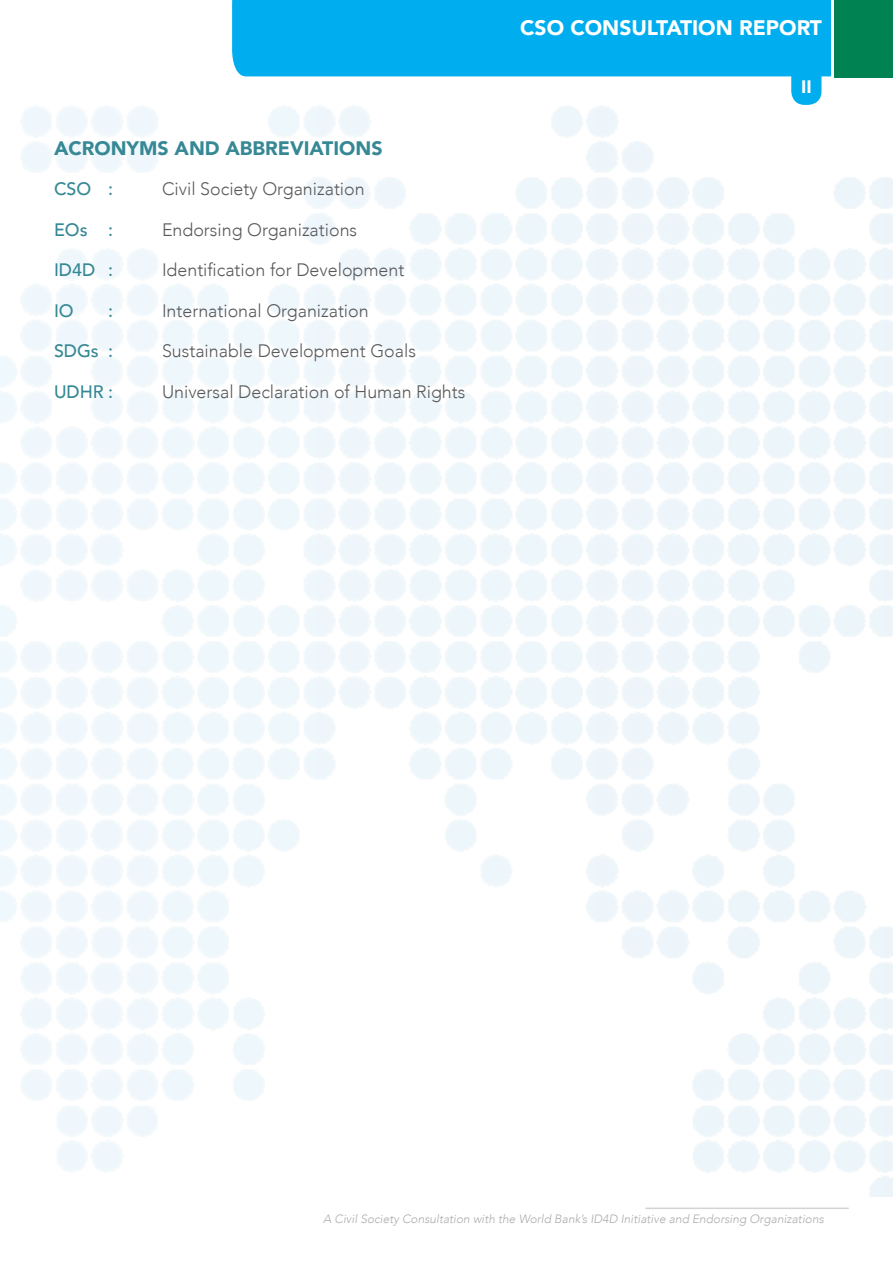
<style>
.page{position:relative;width:893px;height:1263px;background:#fff}
.page>*{position:absolute;margin:0;border:0;box-sizing:border-box;transform-origin:0 0}
.t1{font:900 21px "Avenir";color:#fff}
.t2{font:900 19.5px "Avenir";color:#368894}
.t3{font:300 18px "Avenir";color:#58595b}
.t4{font:500 18px "Avenir";color:#368894}
.t5{font:900 18px "Avenir";color:#fff}
.t6{font:italic 300 12px "Avenir";color:#acacac}
</style>
<div class="page">
<div style="left:232px;top:0;width:599px;height:54px;background:#00aeef"></div>
<hr style="left:645px;top:1207px;width:204px;height:2px;background:#d1d3d4">
<div style="left:833px;top:0;width:60px;height:77px;background:#008252"></div>
<img style="left:0;top:54px;width:893px;height:1143px">
<div style="left:791px;top:60px;width:30px;height:45px;background:#00aeef;border-radius:14px"></div>
<p class="t1" style="left:520px;top:19px;width:303px">CSO CONSULTATION REPORT</p>
<p class="t2" style="left:54px;top:140px;width:330px">ACRONYMS AND ABBREVIATIONS</p>
<p class="t4" style="left:54px;top:182px;width:60px">CSO :</p>
<p class="t3" style="left:162px;top:182px;width:204px">Civil Society Organization</p>
<p class="t4" style="left:54px;top:222px;width:60px">EOs :</p>
<p class="t3" style="left:162px;top:222px;width:197px">Endorsing Organizations</p>
<p class="t4" style="left:54px;top:263px;width:60px">ID4D :</p>
<p class="t3" style="left:162px;top:260px;width:244px">Identification for Development</p>
<p class="t4" style="left:54px;top:303px;width:21px">IO</p>
<p class="t4" style="left:108px;top:303px;width:6px">:</p>
<p class="t3" style="left:162px;top:303px;width:208px">International Organization</p>
<p class="t4" style="left:54px;top:344px;width:60px">SDGs :</p>
<p class="t3" style="left:162px;top:341px;width:255px">Sustainable Development Goals</p>
<p class="t4" style="left:54px;top:384px;width:60px">UDHR :</p>
<p class="t3" style="left:162px;top:381px;width:305px">Universal Declaration of Human Rights</p>
<p class="t5" style="left:801px;top:79px;width:12px">II</p>
<p class="t6" style="left:323px;top:1214px;width:502px">A Civil Society Consultation with the World Bank’s ID4D Initiative and Endorsing Organizations</p>
</div>
